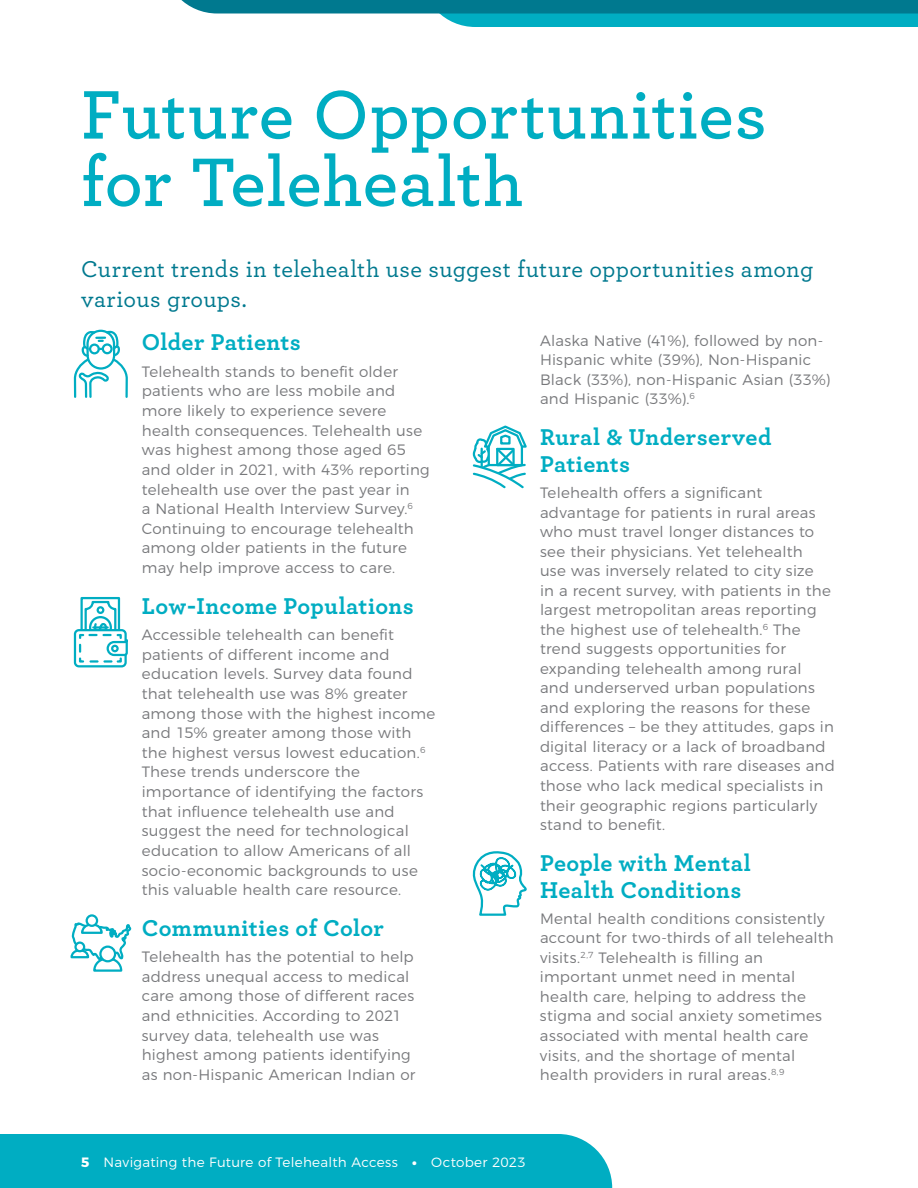
<style>
.page{position:relative;width:918px;height:1188px;background:#fff}
.page>*{position:absolute;margin:0;border:0;box-sizing:border-box;transform-origin:0 0}
.t1{font:600 72px/67.5px "Archer";letter-spacing:.005em;color:#00adc2}
.t2{font:700 24px/27px "Archer";letter-spacing:.015em;color:#00adc2}
.t3{font:500 24px/30px "Archer";letter-spacing:.015em;color:#00798f}
.t4{font:300 15px/19.6px "Montserrat";letter-spacing:.015em;color:#77787b}
.t5{font:300 13.5px "Montserrat";letter-spacing:.02em;color:#fff}
.s1{font-weight:700}
.s2{font-weight:800}
</style>
<div class="page">
<div style="left:0;top:1134px;width:612px;height:54px;background:#00adc2"></div>
<svg style="left:181px;top:0;width:737px;height:27px"></svg>
<svg style="left:472px;top:425px;width:55px;height:64px"></svg>
<svg style="left:472px;top:851px;width:55px;height:65px"></svg>
<svg style="left:73px;top:329px;width:55px;height:69px"></svg>
<svg style="left:70px;top:914px;width:62px;height:58px"></svg>
<div style="left:87px;top:915px;width:10px;height:11px;background:#fff;border-radius:50%"></div>
<div style="left:86px;top:914px;width:12px;height:13px;border:2px solid #00adc2;border-radius:50%"></div>
<svg style="left:80px;top:597px;width:40px;height:24px"></svg>
<svg style="left:86px;top:602px;width:29px;height:54px"></svg>
<div style="left:85px;top:601px;width:31px;height:57px;border:2px solid #00adc2;border-radius:7px"></div>
<div style="left:97px;top:606px;width:7px;height:8px;border:2px solid #00adc2;border-radius:50%"></div>
<svg style="left:90px;top:617px;width:21px;height:21px"></svg>
<div style="left:89px;top:616px;width:23px;height:23px;border:2px solid #00adc2;border-radius:50%"></div>
<div style="left:74px;top:629px;width:53px;height:38px;border:2px solid #00adc2;border-radius:4px"></div>
<svg style="left:78px;top:621px;width:50px;height:43px"></svg>
<div style="left:111px;top:645px;width:8px;height:7px;border:2px solid #00adc2;border-radius:50%"></div>
<h1 class="t1" style="left:81px;top:77px;width:687px">Future Opportunities for Telehealth</h1>
<h2 class="t3" style="left:81px;top:252px;width:734px">Current trends in telehealth use suggest future opportunities among various groups.</h2>
<h2 class="t2" style="left:142px;top:327px;width:161px">Older Patients</h2>
<p class="t4" style="left:142px;top:360px;width:290px">Telehealth stands to benefit older patients who are less mobile and more likely to experience severe health consequences. Telehealth use was highest among those aged 65 and older in 2021, with 43% reporting telehealth use over the past year in<br>a National Health Interview Survey.<sup>6<br></sup>Continuing to encourage telehealth among older patients in the future may help improve access to care.</p>
<h2 class="t2" style="left:142px;top:591px;width:274px">Low-Income Populations</h2>
<p class="t4" style="left:142px;top:624px;width:295px">Accessible telehealth can benefit patients of different income and education levels. Survey data found that telehealth use was 8% greater among those with the highest income and 15% greater among those with the highest versus lowest education.<sup>6<br></sup>These trends underscore the importance of identifying the factors that influence telehealth use and suggest the need for technological education to allow Americans of all socio-economic backgrounds to use this valuable health care resource.</p>
<h2 class="t2" style="left:142px;top:913px;width:244px">Communities of Color</h2>
<p class="t4" style="left:142px;top:946px;width:275px">Telehealth has the potential to help address unequal access to medical care among those of different races and ethnicities. According to 2021 survey data, telehealth use was highest among patients identifying as non-Hispanic American Indian or</p>
<p class="t4" style="left:540px;top:329px;width:292px">Alaska Native (41%), followed by non-Hispanic white (39%), Non-Hispanic Black (33%), non-Hispanic Asian (33%) and Hispanic (33%).<sup>6</sup></p>
<h2 class="t2" style="left:540px;top:422px;width:233px">Rural &amp; Underserved<br>Patients</h2>
<p class="t4" style="left:540px;top:482px;width:296px">Telehealth offers a significant advantage for patients in rural areas who must travel longer distances to see their physicians. Yet telehealth<br>use was inversely related to city size<br>in a recent survey, with patients in the largest metropolitan areas reporting the highest use of telehealth.<sup>6</sup> The trend suggests opportunities for expanding telehealth among rural<br>and underserved urban populations and exploring the reasons for these differences – be they attitudes, gaps in digital literacy or a lack of broadband access. Patients with rare diseases and those who lack medical specialists in their geographic regions particularly stand to benefit.</p>
<h2 class="t2" style="left:540px;top:847px;width:212px">People with Mental<br>Health Conditions</h2>
<p class="t4" style="left:540px;top:907px;width:295px">Mental health conditions consistently account for two-thirds of all telehealth visits.<sup>2,7</sup> Telehealth is filling an important unmet need in mental health care, helping to address the stigma and social anxiety sometimes associated with mental health care visits, and the shortage of mental health providers in rural areas.<sup>8,9</sup></p>
<p class="t5" style="left:81px;top:1152px;width:446px"><span class="s1">5</span> Navigating the Future of Telehealth Access <span class="s2">•</span> October 2023</p>
</div>
